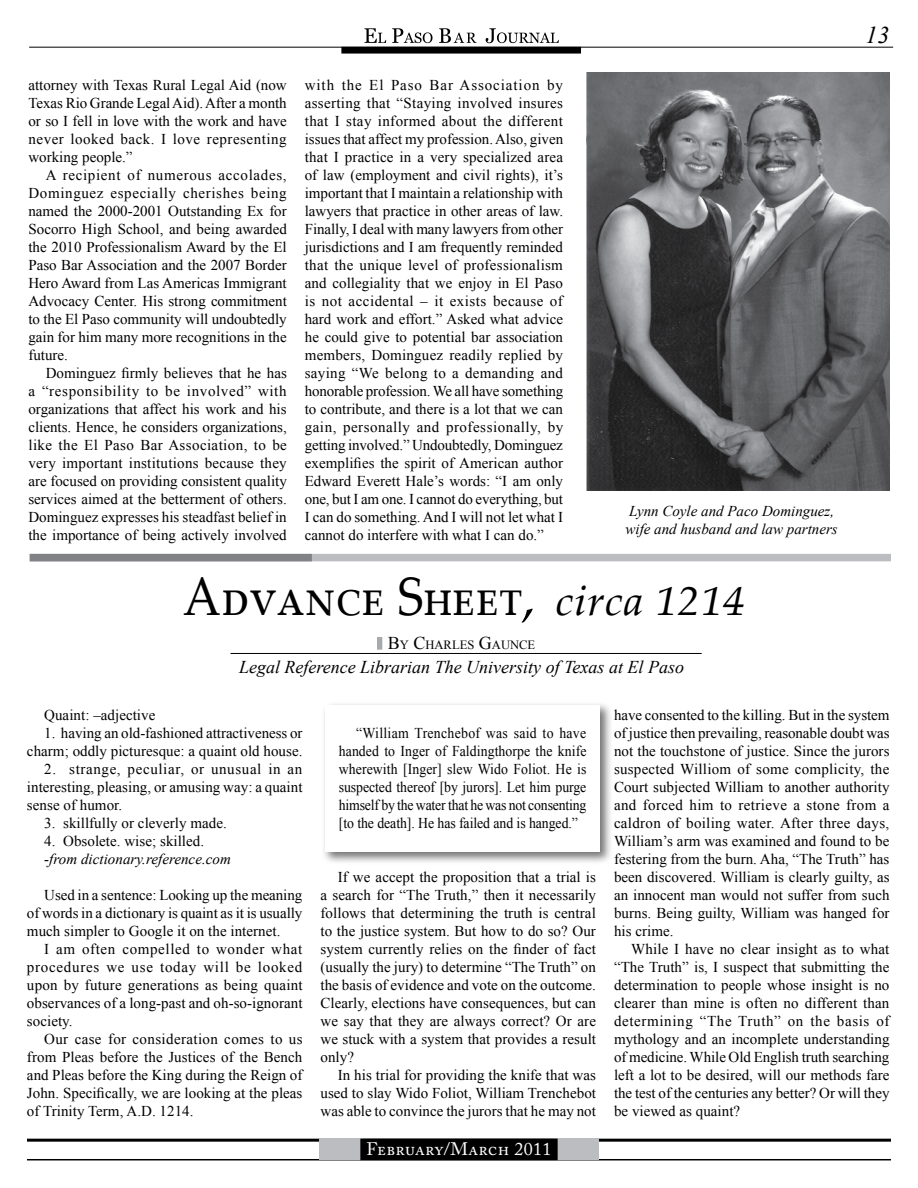
<style>
.page{position:relative;width:918px;height:1188px;background:#fff}
.page>*{position:absolute;margin:0;border:0;box-sizing:border-box;transform-origin:0 0}
.t1{font:54px "Palatino Linotype";letter-spacing:.01em;color:#000;scale:.9 1}
.t2{font:italic 24px "Times New Roman";color:#000}
.t3{font:italic 18px "Times New Roman";color:#000}
.t4{font:18px "Adobe Caslon Pro";letter-spacing:.02em;color:#fff}
.t5{font:15px/18px "Times New Roman";letter-spacing:.005em;color:#000;text-align:justify}
.t6{font:15px/18px "Times New Roman";letter-spacing:.005em;color:#000;text-align:justify;scale:.92 1}
.t7{font:italic 15px/18px "Times New Roman";color:#000}
.t8{font:12.6px "Times New Roman";color:#000}
.s1{font-style:italic}
.s2{font-style:italic;font-size:42px}
.s3{font-size:18px}
</style>
<div class="page">
<hr style="left:29px;top:47px;width:864px;height:1px;background:#000">
<div style="left:342px;top:48px;width:238px;height:5px;background:#000"></div>
<div style="left:341px;top:47px;width:240px;height:7px;border:2px solid #000"></div>
<svg style="left:364px;top:28px;width:195px;height:15px"></svg>
<hr style="left:27px;top:1159px;width:864px;height:1px;background:#000">
<hr style="left:27px;top:1139px;width:864px;height:3px;background:#000">
<div style="left:555px;top:1139px;width:44px;height:21px;background:#bcbdc0"></div>
<div style="left:319px;top:1139px;width:44px;height:21px;background:#bcbdc0"></div>
<div style="left:361px;top:1139px;width:196px;height:20px;background:#000"></div>
<div style="left:30px;top:554px;width:861px;height:7px;background:#bcbdc0"></div>
<div style="left:30px;top:554px;width:282px;height:7px;background:#808285"></div>
<img style="left:587px;top:72px;width:302px;height:419px">
<div style="left:377px;top:637px;width:5px;height:13px;background:#a7a9ac"></div>
<hr style="left:230px;top:653px;width:472px;height:1px;background:#000">
<div style="left:322px;top:701px;width:311px;height:170px;background:#000;opacity:.55"></div>
<div style="left:325px;top:705px;width:275px;height:147px;background:#fff"></div>
<p class="t5" style="left:28px;top:76px;width:260px">attorney with Texas Rural Legal Aid (now Texas Rio Grande Legal Aid). After a month or so I fell in love with the work and have never looked back. I love representing working people.”</p>
<p class="t5" style="left:28px;top:166px;width:260px;text-indent:17px">A recipient of numerous accolades, Dominguez especially cherishes being named the 2000-2001 Outstanding Ex for Socorro High School, and being awarded the 2010 Professionalism Award by the El Paso Bar Association and the 2007 Border Hero Award from Las Americas Immigrant Advocacy Center. His strong commitment to the El Paso community will undoubtedly gain for him many more recognitions in the future.</p>
<p class="t5" style="left:28px;top:364px;width:260px;text-indent:17px">Dominguez firmly believes that he has a “responsibility to be involved” with organizations that affect his work and his clients. Hence, he considers organizations, like the El Paso Bar Association, to be very important institutions because they are focused on providing consistent quality services aimed at the betterment of others.<br>Dominguez expresses his steadfast belief in the importance of being actively involved</p>
<p class="t5" style="left:305px;top:76px;width:260px">with the El Paso Bar Association by asserting that “Staying involved insures that I stay informed about the different issues that affect my profession. Also, given that I practice in a very specialized area of law (employment and civil rights), it’s important that I maintain a relationship with lawyers that practice in other areas of law.<br>Finally, I deal with many lawyers from other jurisdictions and I am frequently reminded that the unique level of professionalism and collegiality that we enjoy in El Paso is not accidental – it exists because of hard work and effort.” Asked what advice he could give to potential bar association members, Dominguez readily replied by saying “We belong to a demanding and honorable profession. We all have something to contribute, and there is a lot that we can gain, personally and professionally, by getting involved.” Undoubtedly, Dominguez exemplifies the spirit of American author Edward Everett Hale’s words: “I am only one, but I am one. I cannot do everything, but I can do something. And I will not let what I cannot do interfere with what I can do.”</p>
<p class="t7" style="left:626px;top:502px;width:214px">Lynn Coyle and Paco Dominguez, wife and husband and law partners</p>
<h1 class="t1" style="left:183px;top:558px;width:626px">Advance Sheet<span class="s1">,</span> <span class="s2">circa 1214</span></h1>
<p class="t8" style="left:388px;top:637px;width:148px"><span class="s3">B</span>Y <span class="s3">C</span>HARLES <span class="s3">G</span>AUNCE</p>
<p class="t3" style="left:239px;top:655px;width:447px">Legal Reference Librarian The University of Texas at El Paso</p>
<h2 class="t2" style="left:865px;top:19px;width:25px">13</h2>
<p class="t5" style="left:44px;top:706px;width:113px">Quaint: –adjective</p>
<p class="t5" style="left:27px;top:724px;width:277px;text-align:right">1. having an old-fashioned attractiveness or charm; oddly picturesque: a quaint old house.</p>
<p class="t5" style="left:27px;top:760px;width:277px;text-indent:17px">2. strange, peculiar, or unusual in an interesting, pleasing, or amusing way: a quaint sense of humor.</p>
<p class="t5" style="left:44px;top:814px;width:184px">3. skillfully or cleverly made.</p>
<p class="t5" style="left:44px;top:832px;width:161px">4. Obsolete. wise; skilled.</p>
<p class="t7" style="left:44px;top:850px;width:188px">-from dictionary.reference.com</p>
<p class="t5" style="left:27px;top:886px;width:277px;text-indent:17px">Used in a sentence: Looking up the meaning of words in a dictionary is quaint as it is usually much simpler to Google it on the internet.</p>
<p class="t5" style="left:27px;top:940px;width:277px;text-indent:17px">I am often compelled to wonder what procedures we use today will be looked upon by future generations as being quaint observances of a long-past and oh-so-ignorant society.</p>
<p class="t5" style="left:27px;top:1030px;width:277px;text-indent:17px">Our case for consideration comes to us from Pleas before the Justices of the Bench and Pleas before the King during the Reign of John. Specifically, we are looking at the pleas of Trinity Term, A.D. 1214.</p>
<p class="t6" style="left:339px;top:724px;width:271px;text-indent:17px">“William Trenchebof was said to have handed to Inger of Faldingthorpe the knife wherewith [Inger] slew Wido Foliot. He is suspected thereof [by jurors]. Let him purge himself by the water that he was not consenting [to the death]. He has failed and is hanged.”</p>
<p class="t5" style="left:321px;top:868px;width:277px;text-indent:17px">If we accept the proposition that a trial is a search for “The Truth,” then it necessarily follows that determining the truth is central to the justice system. But how to do so? Our system currently relies on the finder of fact (usually the jury) to determine “The Truth” on the basis of evidence and vote on the outcome.<br>Clearly, elections have consequences, but can we say that they are always correct? Or are we stuck with a system that provides a result only?</p>
<p class="t5" style="left:321px;top:1066px;width:277px;text-indent:17px">In his trial for providing the knife that was used to slay Wido Foliot, William Trenchebot was able to convince the jurors that he may not</p>
<p class="t4" style="left:366px;top:1138px;width:187px">February/March 2011</p>
<p class="t5" style="left:614px;top:706px;width:277px">have consented to the killing. But in the system of justice then prevailing, reasonable doubt was not the touchstone of justice. Since the jurors suspected Williom of some complicity, the Court subjected William to another authority and forced him to retrieve a stone from a caldron of boiling water. After three days, William’s arm was examined and found to be festering from the burn. Aha, “The Truth” has been discovered. William is clearly guilty, as an innocent man would not suffer from such burns. Being guilty, William was hanged for his crime.</p>
<p class="t5" style="left:614px;top:940px;width:277px;text-indent:17px">While I have no clear insight as to what “The Truth” is, I suspect that submitting the determination to people whose insight is no clearer than mine is often no different than determining “The Truth” on the basis of mythology and an incomplete understanding of medicine. While Old English truth searching left a lot to be desired, will our methods fare the test of the centuries any better? Or will they be viewed as quaint?</p>
</div>
